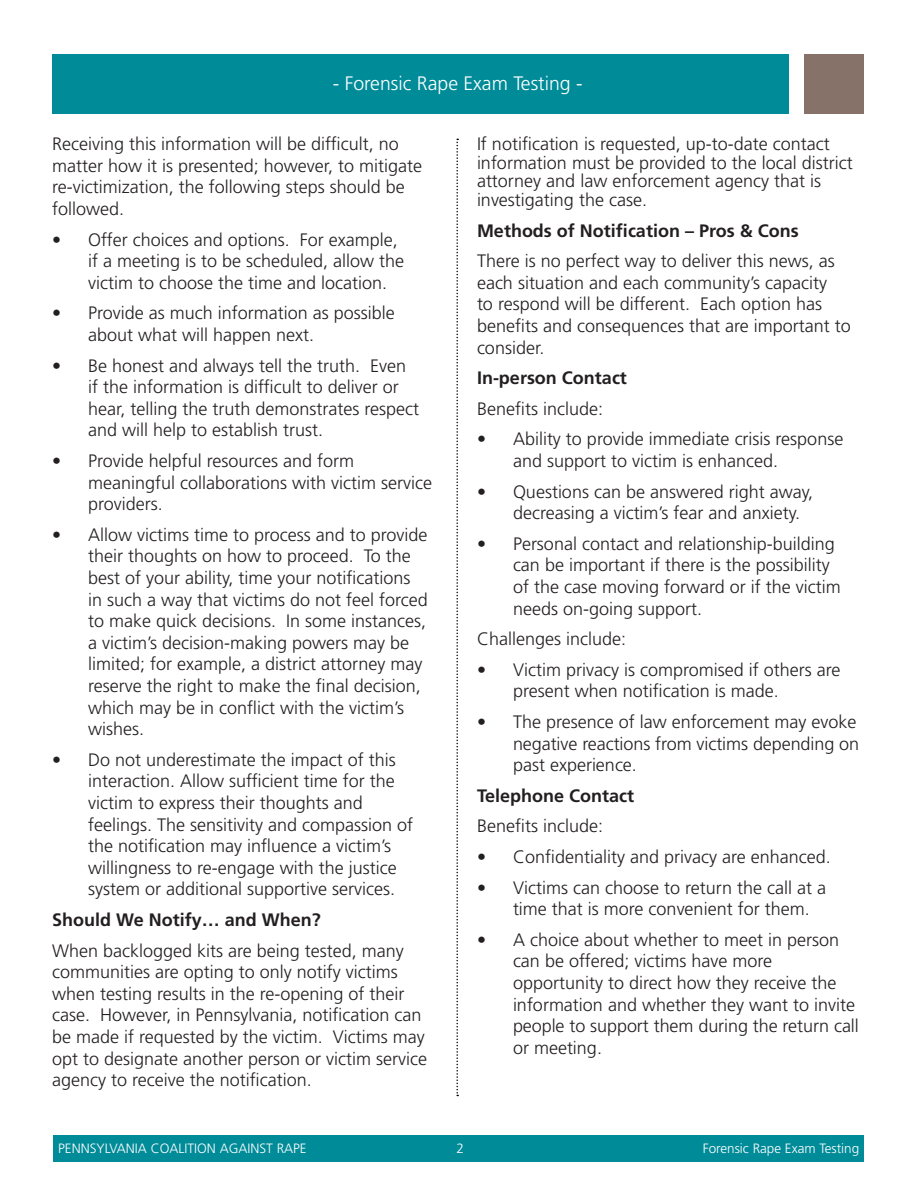
<style>
.page{position:relative;width:918px;height:1188px;background:#fff}
.page>*{position:absolute;margin:0;border:0;box-sizing:border-box;transform-origin:0 0}
.t1{font:300 19.5px "Frutiger LT Std";color:#fff}
.t2{font:300 18px/21.6px "Frutiger LT Std";color:#231f20}
.t3{font:700 18px "Frutiger LT Std";color:#231f20}
.t4{font:300 13.5px "Frutiger LT Std";color:#fff}
</style>
<div class="page">
<div style="left:53px;top:1135px;width:810px;height:27px;background:#008b98"></div>
<svg style="left:456px;top:139px;width:2px;height:957px"></svg>
<div style="left:52px;top:54px;width:736px;height:59px;background:#008b98"></div>
<div style="left:804px;top:54px;width:60px;height:59px;background:#877269"></div>
<p class="t1" style="left:333px;top:72px;width:251px">- Forensic Rape Exam Testing -</p>
<p class="t2" style="left:52px;top:134px;width:372px">Receiving this information will be difficult, no matter how it is presented; however, to mitigate re-victimization, the following steps should be followed.</p>
<p class="t2" style="left:52px;top:229px;width:347px">• Offer choices and options. For example,</p>
<p class="t2" style="left:88px;top:251px;width:318px">if a meeting is to be scheduled, allow the victim to choose the time and location.</p>
<p class="t2" style="left:88px;top:303px;width:308px;text-indent:-36px">• Provide as much information as possible about what will happen next.</p>
<p class="t2" style="left:88px;top:355px;width:333px;text-indent:-36px">• Be honest and always tell the truth. Even if the information is difficult to deliver or hear, telling the truth demonstrates respect and will help to establish trust.</p>
<p class="t2" style="left:52px;top:450px;width:304px">• Provide helpful resources and form</p>
<p class="t2" style="left:88px;top:472px;width:345px">meaningful collaborations with victim service providers.</p>
<p class="t2" style="left:88px;top:524px;width:341px;text-indent:-36px">• Allow victims time to process and to provide their thoughts on how to proceed. To the best of your ability, time your notifications in such a way that victims do not feel forced to make quick decisions. In some instances, a victim’s decision-making powers may be limited; for example, a district attorney may reserve the right to make the final decision,</p>
<p class="t2" style="left:88px;top:697px;width:318px">which may be in conflict with the victim’s wishes.</p>
<p class="t2" style="left:88px;top:749px;width:309px;text-align:justify;text-indent:-36px">• Do not underestimate the impact of this interaction. Allow sufficient time for the victim to express their thoughts and</p>
<p class="t2" style="left:88px;top:814px;width:327px">feelings. The sensitivity and compassion of the notification may influence a victim’s willingness to re-engage with the justice system or additional supportive services.</p>
<p class="t3" style="left:52px;top:909px;width:270px">Should We Notify… and When?</p>
<p class="t2" style="left:52px;top:940px;width:377px">When backlogged kits are being tested, many communities are opting to only notify victims when testing results in the re-opening of their case. However, in Pennsylvania, notification can be made if requested by the victim. Victims may opt to designate another person or victim service agency to receive the notification.</p>
<p class="t2" style="left:477px;top:135px;width:377px;line-height:18.6px">If notification is requested, up-to-date contact information must be provided to the local district attorney and law enforcement agency that is</p>
<p class="t2" style="left:477px;top:189px;width:172px">investigating the case.</p>
<p class="t3" style="left:477px;top:220px;width:323px">Methods of Notification – Pros &amp; Cons</p>
<p class="t2" style="left:477px;top:251px;width:375px">There is no perfect way to deliver this news, as each situation and each community’s capacity<br>to respond will be different. Each option has benefits and consequences that are important to consider.</p>
<p class="t3" style="left:477px;top:367px;width:151px">In-person Contact</p>
<p class="t2" style="left:477px;top:398px;width:128px">Benefits include:</p>
<p class="t2" style="left:513px;top:429px;width:332px;text-indent:-36px">• Ability to provide immediate crisis response and support to victim is enhanced.</p>
<p class="t2" style="left:477px;top:481px;width:338px">• Questions can be answered right away,</p>
<p class="t2" style="left:513px;top:503px;width:289px">decreasing a victim’s fear and anxiety.</p>
<p class="t2" style="left:513px;top:533px;width:329px;text-indent:-36px">• Personal contact and relationship-building can be important if there is the possibility of the case moving forward or if the victim needs on-going support.</p>
<p class="t2" style="left:477px;top:629px;width:151px">Challenges include:</p>
<p class="t2" style="left:513px;top:659px;width:329px;text-indent:-36px">• Victim privacy is compromised if others are present when notification is made.</p>
<p class="t2" style="left:513px;top:711px;width:348px;text-indent:-36px">• The presence of law enforcement may evoke negative reactions from victims depending on past experience.</p>
<p class="t3" style="left:477px;top:785px;width:159px">Telephone Contact</p>
<p class="t2" style="left:477px;top:816px;width:128px">Benefits include:</p>
<p class="t2" style="left:477px;top:846px;width:355px">• Confidentiality and privacy are enhanced.</p>
<p class="t2" style="left:513px;top:877px;width:315px;text-indent:-36px">• Victims can choose to return the call at a time that is more convenient for them.</p>
<p class="t2" style="left:513px;top:929px;width:328px;text-indent:-36px">• A choice about whether to meet in person can be offered; victims have more</p>
<p class="t2" style="left:513px;top:972px;width:325px">opportunity to direct how they receive the</p>
<p class="t2" style="left:513px;top:994px;width:347px">information and whether they want to invite people to support them during the return call or meeting.</p>
<p class="t4" style="left:58px;top:1141px;width:250px">PENNSYLVANIA COALITION AGAINST RAPE</p>
<p class="t4" style="left:457px;top:1141px;width:9px">2</p>
<p class="t4" style="left:703px;top:1141px;width:158px">Forensic Rape Exam Testing</p>
</div>
